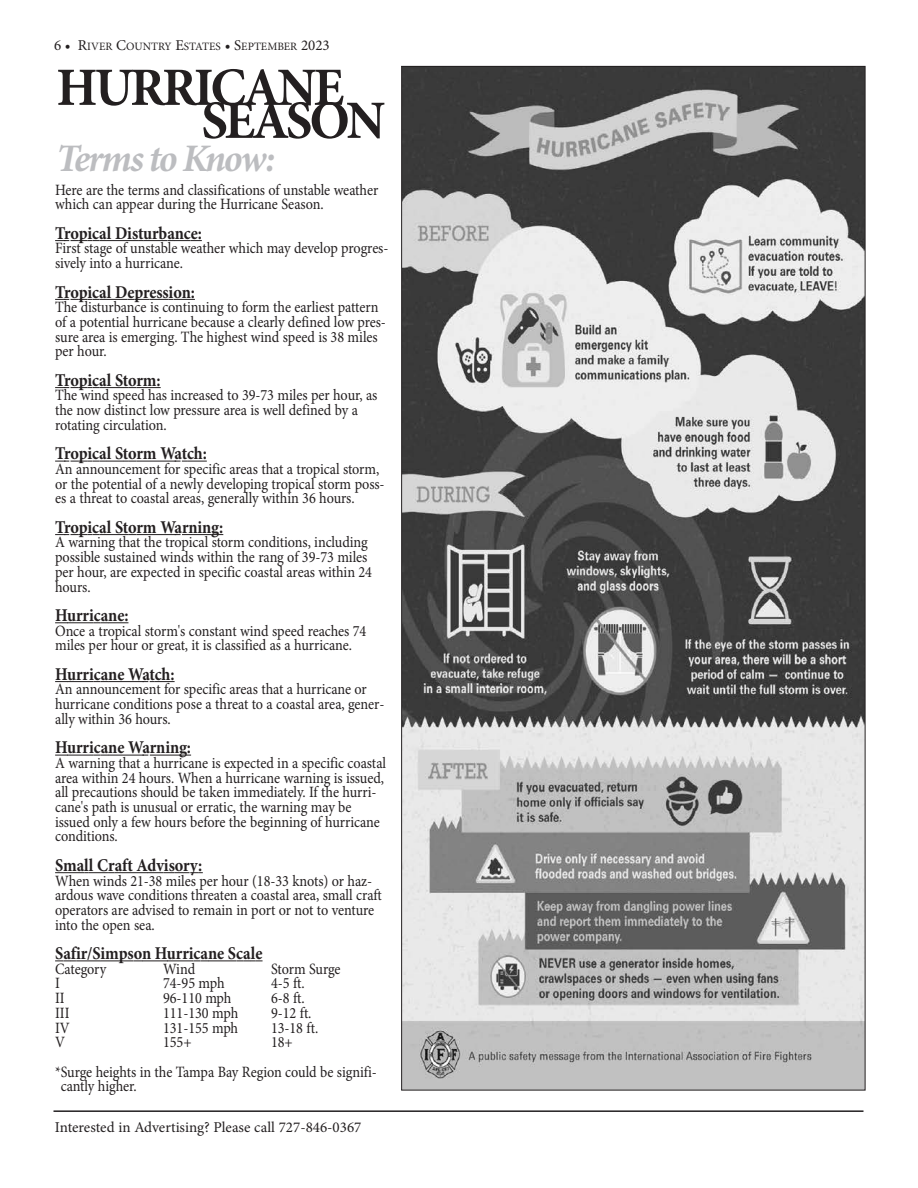
<style>
.page{position:relative;width:918px;height:1188px;background:#fff}
.page>*{position:absolute;margin:0;border:0;box-sizing:border-box;transform-origin:0 0}
.t1{font:700 54px "Minion Pro";letter-spacing:-.055em;color:#231f20}
.t2{font:italic 700 39px "Minion Pro";letter-spacing:-.06em;color:#bcbdc0}
.t3{font:700 18px "Minion Pro";letter-spacing:-.005em;color:#231f20;scale:.9 1}
.t4{font:15.75px/14.7px "Minion Pro";letter-spacing:-.005em;color:#231f20;scale:.9 1}
.t5{font:15px "Minion Pro";color:#231f20}
.t6{font:11.25px "Minion Pro";color:#231f20}
.s1{font-size:15px}
</style>
<div class="page">
<hr style="left:54px;top:1110px;width:810px;height:2px;background:#231f20">
<svg style="left:55px;top:240px;width:52px;height:1px"></svg>
<hr style="left:107px;top:240px;width:31px;height:1px;background:#231f20">
<svg style="left:138px;top:240px;width:64px;height:1px"></svg>
<svg style="left:55px;top:299px;width:140px;height:1px"></svg>
<svg style="left:55px;top:387px;width:106px;height:1px"></svg>
<svg style="left:55px;top:461px;width:81px;height:1px"></svg>
<hr style="left:136px;top:461px;width:40px;height:1px;background:#231f20">
<svg style="left:175px;top:461px;width:32px;height:1px"></svg>
<svg style="left:55px;top:534px;width:81px;height:1px"></svg>
<hr style="left:136px;top:534px;width:40px;height:1px;background:#231f20">
<svg style="left:176px;top:534px;width:47px;height:1px"></svg>
<svg style="left:55px;top:622px;width:73px;height:1px"></svg>
<svg style="left:55px;top:681px;width:53px;height:1px"></svg>
<hr style="left:108px;top:681px;width:36px;height:1px;background:#231f20">
<svg style="left:144px;top:681px;width:31px;height:1px"></svg>
<svg style="left:55px;top:755px;width:53px;height:1px"></svg>
<hr style="left:108px;top:755px;width:36px;height:1px;background:#231f20">
<svg style="left:142px;top:755px;width:49px;height:1px"></svg>
<svg style="left:55px;top:872px;width:148px;height:1px"></svg>
<svg style="left:55px;top:960px;width:208px;height:1px"></svg>
<img style="left:403px;top:68px;width:460px;height:1020px">
<p class="t6" style="left:54px;top:42px;width:277px"><span class="s1">6 • R</span>IVER <span class="s1">C</span>OUNTRY <span class="s1">E</span>STATES <span class="s1">• S</span>EPTEMBER <span class="s1">2023</span></p>
<h1 class="t1" style="left:56px;top:67px;width:289px">HURRICANE</h1>
<h1 class="t1" style="left:201px;top:100px;width:185px">SEASON</h1>
<h2 class="t2" style="left:56px;top:144px;width:221px">Terms to Know:</h2>
<p class="t4" style="left:55px;top:184px;width:361px">Here are the terms and classifications of unstable weather which can appear during the Hurricane Season.</p>
<p class="t3" style="left:55px;top:226px;width:165px">Tropical Disturbance:</p>
<p class="t4" style="left:55px;top:243px;width:372px">First stage of unstable weather which may develop progres&shy;sively into a hurricane.</p>
<p class="t3" style="left:55px;top:285px;width:157px">Tropical Depression:</p>
<p class="t4" style="left:55px;top:301px;width:369px">The disturbance is continuing to form the earliest pattern of a potential hurricane because a clearly defined low pres&shy;sure area is emerging. The highest wind speed is 38 miles per hour.</p>
<p class="t3" style="left:55px;top:373px;width:119px">Tropical Storm:</p>
<p class="t4" style="left:55px;top:390px;width:360px">The wind speed has increased to 39-73 miles per hour, as the now distinct low pressure area is well defined by a rotating circulation.</p>
<p class="t3" style="left:55px;top:447px;width:170px">Tropical Storm Watch:</p>
<p class="t4" style="left:55px;top:463px;width:368px">An announcement for specific areas that a tropical storm, or the potential of a newly developing tropical storm poss&shy;es a threat to coastal areas, generally within 36 hours.</p>
<p class="t3" style="left:55px;top:520px;width:188px">Tropical Storm Warning:</p>
<p class="t4" style="left:55px;top:537px;width:354px">A warning that the tropical storm conditions, including possible sustained winds within the rang of 39-73 miles per hour, are expected in specific coastal areas within 24 hours.</p>
<p class="t3" style="left:55px;top:609px;width:83px">Hurricane:</p>
<p class="t4" style="left:55px;top:625px;width:347px">Once a tropical storm's constant wind speed reaches 74 miles per hour or great, it is classified as a hurricane.</p>
<p class="t3" style="left:55px;top:667px;width:134px">Hurricane Watch:</p>
<p class="t4" style="left:55px;top:684px;width:367px">An announcement for specific areas that a hurricane or hurricane conditions pose a threat to a coastal area, gener&shy;ally within 36 hours.</p>
<p class="t3" style="left:55px;top:741px;width:153px">Hurricane Warning:</p>
<p class="t4" style="left:55px;top:757px;width:369px">A warning that a hurricane is expected in a specific coastal area within 24 hours. When a hurricane warning is issued, all precautions should be taken immediately. If the hurri&shy;cane's path is unusual or erratic, the warning may be issued only a few hours before the beginning of hurricane conditions.</p>
<p class="t3" style="left:55px;top:858px;width:165px">Small Craft Advisory:</p>
<p class="t4" style="left:55px;top:875px;width:365px">When winds 21-38 miles per hour (18-33 knots) or haz&shy;ardous wave conditions threaten a coastal area, small craft operators are advised to remain in port or not to venture into the open sea.</p>
<p class="t3" style="left:55px;top:947px;width:232px">Safir/Simpson Hurricane Scale</p>
<p class="t4" style="left:55px;top:963px;width:58px">Category</p>
<p class="t4" style="left:163px;top:963px;width:37px">Wind</p>
<p class="t4" style="left:271px;top:963px;width:79px">Storm Surge</p>
<p class="t4" style="left:55px;top:978px;width:7px">I</p>
<p class="t4" style="left:163px;top:978px;width:70px">74-95 mph</p>
<p class="t4" style="left:271px;top:978px;width:39px">4-5 ft.</p>
<p class="t4" style="left:55px;top:992px;width:12px">II</p>
<p class="t4" style="left:163px;top:992px;width:77px">96-110 mph</p>
<p class="t4" style="left:271px;top:992px;width:39px">6-8 ft.</p>
<p class="t4" style="left:55px;top:1007px;width:17px">III</p>
<p class="t4" style="left:163px;top:1007px;width:85px">111-130 mph</p>
<p class="t4" style="left:271px;top:1007px;width:46px">9-12 ft.</p>
<p class="t4" style="left:55px;top:1022px;width:18px">IV</p>
<p class="t4" style="left:163px;top:1022px;width:85px">131-155 mph</p>
<p class="t4" style="left:271px;top:1022px;width:54px">13-18 ft.</p>
<p class="t4" style="left:55px;top:1036px;width:13px">V</p>
<p class="t4" style="left:163px;top:1036px;width:33px">155+</p>
<p class="t4" style="left:55px;top:1029px;width:359px;line-height:29.4px;text-indent:216px">18+<br>*Surge heights in the Tampa Bay Region could be signifi-</p>
<p class="t4" style="left:61px;top:1080px;width:86px">cantly higher.</p>
<p class="t5" style="left:55px;top:1121px;width:308px">Interested in Advertising? Please call 727-846-0367</p>
</div>
